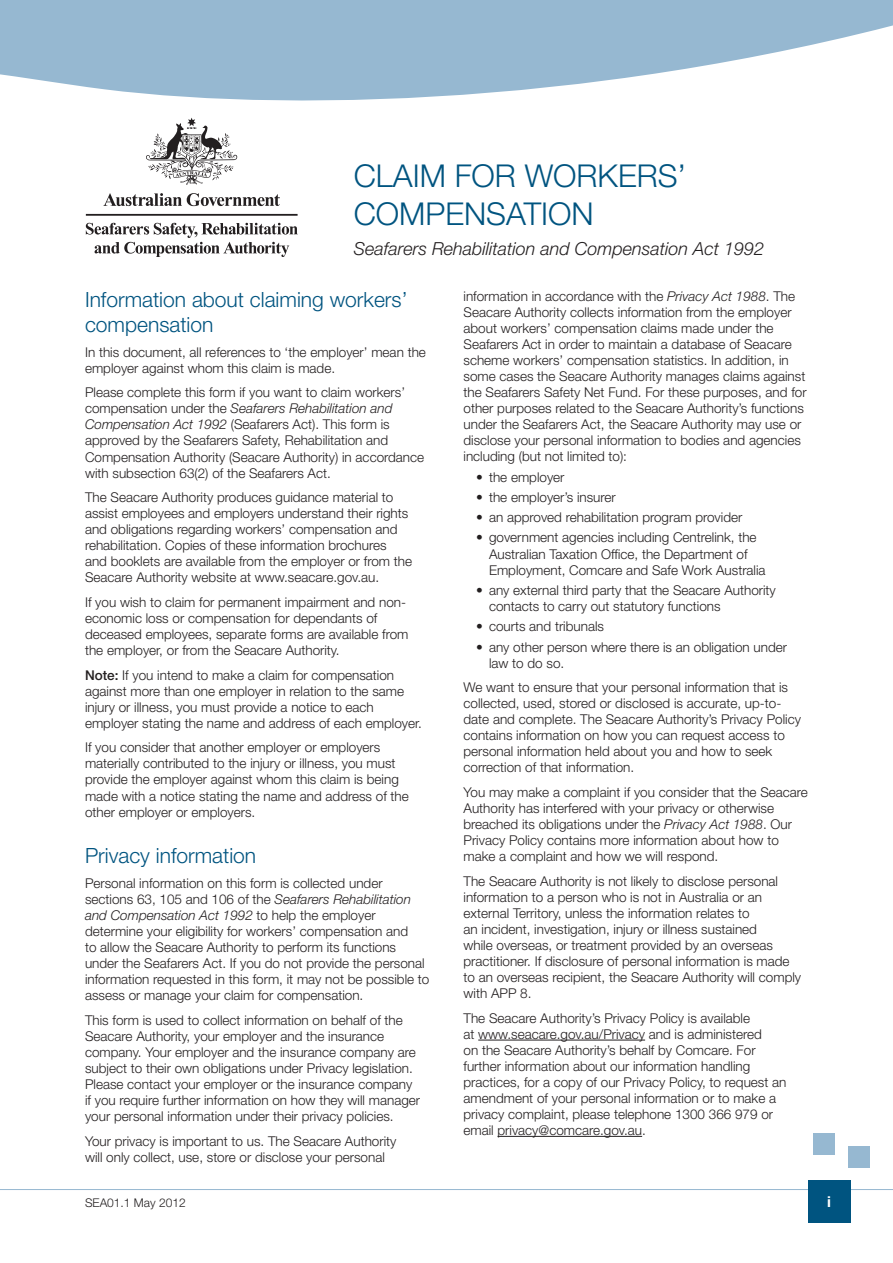
<style>
.page{position:relative;width:893px;height:1263px;background:#fff}
.page>*{position:absolute;margin:0;border:0;box-sizing:border-box;transform-origin:0 0}
.Heading_1{font:300 31.5px/37.8px "Helvetica Neue";color:#005480}
.Heading_2{font:300 21px/25.5px "Helvetica Neue";color:#005480}
.Body{font:italic 300 18px "Helvetica Neue";color:#231f20}
.t1{font:700 15px "Helvetica Neue";color:#fff}
.form_text{font:300 13.5px/16px "Helvetica Neue";color:#231f20}
.Form_bullets_1{font:300 13.5px/16px "Helvetica Neue";color:#231f20}
.t2{font:300 12px "Helvetica Neue";color:#231f20}
.s1{font-style:italic}
.s2{font-weight:500}
</style>
<div class="page">
<hr style="left:0;top:1189px;width:893px;height:1px;background:#96b8d1">
<div style="left:848px;top:1147px;width:22px;height:21px;background:#96b8d1"></div>
<div style="left:814px;top:1133px;width:21px;height:21px;background:#96b8d1"></div>
<div style="left:808px;top:1180px;width:42px;height:43px;background:#005480"></div>
<svg style="left:0;top:0;width:893px;height:101px;fill:#96b8d1"></svg>
<svg style="left:103px;top:193px;width:177px;height:13px"></svg>
<hr style="left:86px;top:214px;width:212px;height:2px;background:#231f20">
<svg style="left:86px;top:223px;width:212px;height:34px"></svg>
<svg style="left:146px;top:118px;width:91px;height:67px"></svg>
<hr style="left:478px;top:1040px;width:167px;height:1px;background:#231f20">
<hr style="left:497px;top:1136px;width:145px;height:1px;background:#231f20">
<p class="Heading_1" style="left:354px;top:157px;width:334px">CLAIM FOR WORKERS’<br>COMPENSATION</p>
<p class="Body" style="left:354px;top:237px;width:412px">Seafarers Rehabilitation and Compensation Act 1992</p>
<p class="Heading_2" style="left:85px;top:286px;width:324px">Information about claiming workers’ compensation</p>
<p class="form_text" style="left:85px;top:344px;width:342px">In this document, all references to ‘the employer’ mean the employer against whom this claim is made.</p>
<p class="form_text" style="left:85px;top:384px;width:341px">Please complete this form if you want to claim workers’ compensation under the <span class="s1">Seafarers Rehabilitation and Compensation Act 1992</span> (Seafarers Act). This form is approved by the Seafarers Safety, Rehabilitation and Compensation Authority (Seacare Authority) in accordance with subsection 63(2) of the Seafarers Act.</p>
<p class="form_text" style="left:85px;top:489px;width:329px">The Seacare Authority produces guidance material to assist employees and employers understand their rights and obligations regarding workers’ compensation and rehabilitation. Copies of these information brochures<br>and booklets are available from the employer or from the Seacare Authority website at www.seacare.gov.au.</p>
<p class="form_text" style="left:85px;top:594px;width:325px">If you wish to claim for permanent impairment and non&shy;economic loss or compensation for dependants of deceased employees, separate forms are available from the employer, or from the Seacare Authority.</p>
<p class="form_text" style="left:85px;top:666px;width:338px"><span class="s2">Note:</span> If you intend to make a claim for compensation against more than one employer in relation to the same injury or illness, you must provide a notice to each employer stating the name and address of each employer.</p>
<p class="form_text" style="left:85px;top:739px;width:325px">If you consider that another employer or employers materially contributed to the injury or illness, you must provide the employer against whom this claim is being made with a notice stating the name and address of the other employer or employers.</p>
<p class="Heading_2" style="left:85px;top:843px;width:173px">Privacy information</p>
<p class="form_text" style="left:85px;top:875px;width:346px">Personal information on this form is collected under sections 63, 105 and 106 of the <span class="s1">Seafarers Rehabilitation and Compensation Act 1992</span> to help the employer determine your eligibility for workers’ compensation and<br>to allow the Seacare Authority to perform its functions under the Seafarers Act. If you do not provide the personal information requested in this form, it may not be possible to assess or manage your claim for compensation.</p>
<p class="form_text" style="left:85px;top:1012px;width:337px">This form is used to collect information on behalf of the Seacare Authority, your employer and the insurance company. Your employer and the insurance company are subject to their own obligations under Privacy legislation.<br>Please contact your employer or the insurance company if you require further information on how they will manager your personal information under their privacy policies.</p>
<p class="form_text" style="left:85px;top:1132px;width:313px">Your privacy is important to us. The Seacare Authority will only collect, use, store or disclose your personal</p>
<p class="form_text" style="left:463px;top:288px;width:345px">information in accordance with the <span class="s1">Privacy Act 1988</span>. The Seacare Authority collects information from the employer about workers’ compensation claims made under the Seafarers Act in order to maintain a database of Seacare scheme workers’ compensation statistics. In addition, in some cases the Seacare Authority manages claims against the Seafarers Safety Net Fund. For these purposes, and for other purposes related to the Seacare Authority’s functions under the Seafarers Act, the Seacare Authority may use or disclose your personal information to bodies and agencies including (but not limited to):</p>
<p class="Form_bullets_1" style="left:476px;top:468px;width:90px">• the employer</p>
<p class="Form_bullets_1" style="left:476px;top:489px;width:141px">• the employer’s insurer</p>
<p class="Form_bullets_1" style="left:476px;top:509px;width:268px">• an approved rehabilitation program provider</p>
<p class="Form_bullets_1" style="left:489px;top:529px;width:278px;text-indent:-13px">• government agencies including Centrelink, the<br>Australian Taxation Office, the Department of<br>Employment, Comcare and Safe Work Australia</p>
<p class="Form_bullets_1" style="left:489px;top:582px;width:288px;text-indent:-13px">• any external third party that the Seacare Authority contacts to carry out statutory functions</p>
<p class="Form_bullets_1" style="left:476px;top:618px;width:129px">• courts and tribunals</p>
<p class="Form_bullets_1" style="left:489px;top:638px;width:300px;text-indent:-13px">• any other person where there is an obligation under law to do so.</p>
<p class="form_text" style="left:463px;top:679px;width:339px">We want to ensure that your personal information that is collected, used, stored or disclosed is accurate, up-to&shy;date and complete. The Seacare Authority’s Privacy Policy contains information on how you can request access to personal information held about you and how to seek correction of that information.</p>
<p class="form_text" style="left:463px;top:784px;width:346px">You may make a complaint if you consider that the Seacare Authority has interfered with your privacy or otherwise breached its obligations under the <span class="s1">Privacy Act 1988</span>. Our Privacy Policy contains more information about how to make a complaint and how we will respond.</p>
<p class="form_text" style="left:463px;top:873px;width:339px">The Seacare Authority is not likely to disclose personal information to a person who is not in Australia or an external Territory, unless the information relates to<br>an incident, investigation, injury or illness sustained<br>while overseas, or treatment provided by an overseas practitioner. If disclosure of personal information is made to an overseas recipient, the Seacare Authority will comply with APP 8.</p>
<p class="form_text" style="left:463px;top:1009px;width:324px">The Seacare Authority’s Privacy Policy is available<br>at www.seacare.gov.au/Privacy and is administered<br>on the Seacare Authority’s behalf by Comcare. For further information about our information handling practices, for a copy of our Privacy Policy, to request an amendment of your personal information or to make a privacy complaint, please telephone 1300 366 979 or email privacy@comcare.gov.au.</p>
<p class="t2" style="left:85px;top:1195px;width:102px">SEA01.1 May 2012</p>
<p class="t1" style="left:827px;top:1193px;width:5px">i</p>
</div>
